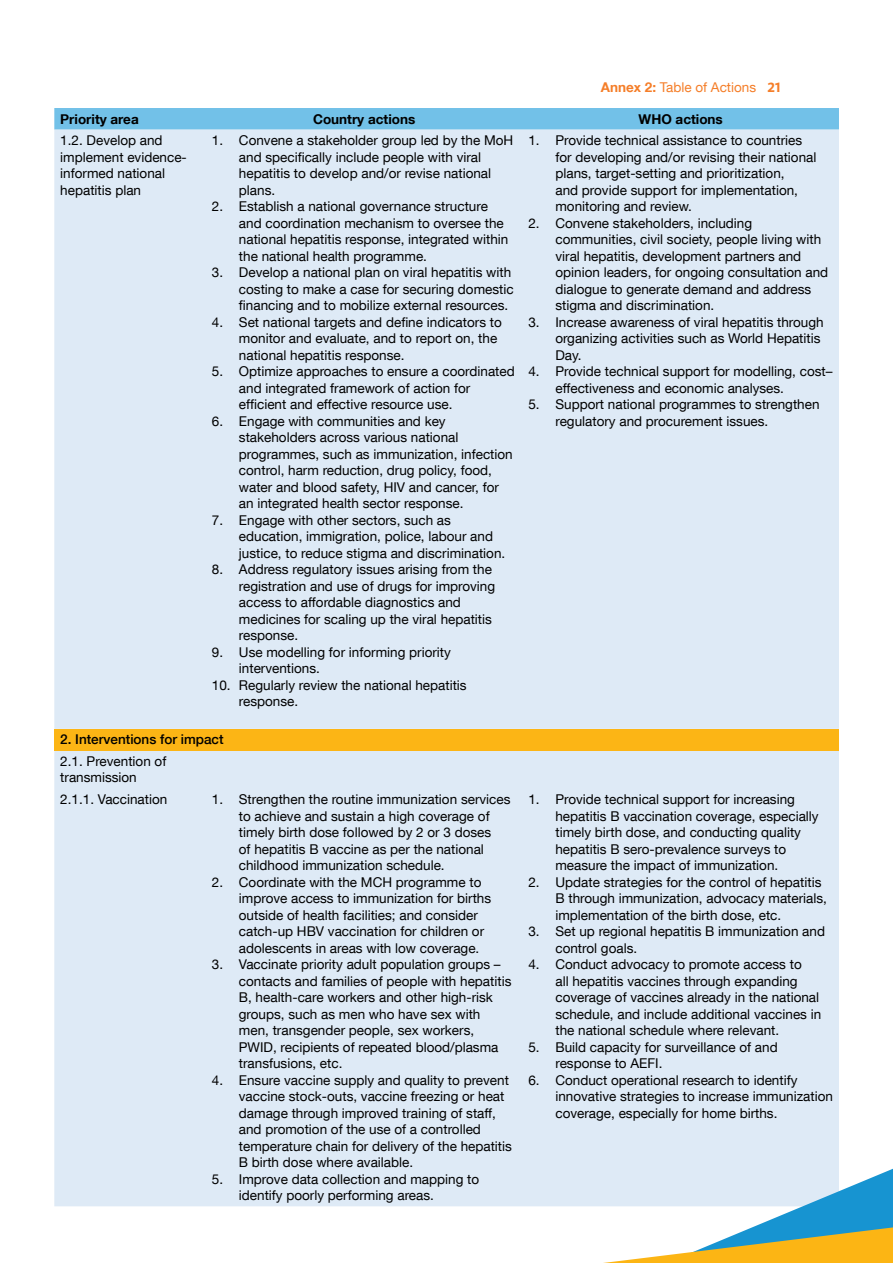
<style>
.page{position:relative;width:893px;height:1263px;background:#fff}
.page>*{position:absolute;margin:0;border:0;box-sizing:border-box;transform-origin:0 0}
.t1{font:13.5px/16.5px "Helvetica Neue LT Com";color:#000}
.t2{font:700 13.5px "Helvetica Neue LT Com";color:#000}
.t3{font:500 13.5px "Helvetica Neue LT Com";color:#000}
.t4{font:13.5px "Helvetica Neue LT Com";color:#f57e29}
.s1{font-weight:700}
.s2{font-family:"Ideal Sans";font-weight:600}
</style>
<div class="page">
<div style="left:54px;top:108px;width:785px;height:22px;background:#72c1e8"></div>
<div style="left:54px;top:130px;width:785px;height:1076px;background:#deeaf6"></div>
<div style="left:54px;top:729px;width:785px;height:21px;background:#fcb515"></div>
<svg style="left:603px;top:1169px;width:290px;height:94px"></svg>
<p class="t4" style="left:601px;top:79px;width:181px"><span class="s1">Annex 2:</span> Table of Actions <span class="s2">21</span></p>
<p class="t2" style="left:60px;top:110px;width:80px">Priority area</p>
<p class="t2" style="left:313px;top:110px;width:104px">Country actions</p>
<p class="t2" style="left:639px;top:110px;width:86px">WHO actions</p>
<p class="t1" style="left:60px;top:132px;width:128px">1.2. Develop and implement evidence&shy;informed national hepatitis plan</p>
<p class="t1" style="left:239px;top:132px;width:276px;text-indent:-27px">1. Convene a stakeholder group led by the MoH and specifically include people with viral hepatitis to develop and/or revise national plans.</p>
<p class="t1" style="left:239px;top:198px;width:271px;text-indent:-27px">2. Establish a national governance structure and coordination mechanism to oversee the national hepatitis response, integrated within the national health programme.</p>
<p class="t1" style="left:239px;top:264px;width:276px;text-indent:-27px">3. Develop a national plan on viral hepatitis with costing to make a case for securing domestic financing and to mobilize external resources.</p>
<p class="t1" style="left:239px;top:313px;width:264px;text-indent:-27px">4. Set national targets and define indicators to monitor and evaluate, and to report on, the national hepatitis response.</p>
<p class="t1" style="left:239px;top:363px;width:277px;text-indent:-27px">5. Optimize approaches to ensure a coordinated and integrated framework of action for efficient and effective resource use.</p>
<p class="t1" style="left:239px;top:412px;width:275px;text-indent:-27px">6. Engage with communities and key stakeholders across various national programmes, such as immunization, infection control, harm reduction, drug policy, food, water and blood safety, HIV and cancer, for an integrated health sector response.</p>
<p class="t1" style="left:239px;top:511px;width:268px;text-indent:-27px">7. Engage with other sectors, such as education, immigration, police, labour and justice, to reduce stigma and discrimination.</p>
<p class="t1" style="left:239px;top:561px;width:258px;text-indent:-27px">8. Address regulatory issues arising from the registration and use of drugs for improving access to affordable diagnostics and medicines for scaling up the viral hepatitis response.</p>
<p class="t1" style="left:239px;top:643px;width:214px;text-indent:-27px">9. Use modelling for informing priority interventions.</p>
<p class="t1" style="left:239px;top:676px;width:229px;text-indent:-27px">10. Regularly review the national hepatitis response.</p>
<p class="t1" style="left:555px;top:132px;width:263px;text-indent:-27px">1. Provide technical assistance to countries for developing and/or revising their national plans, target-setting and prioritization,<br>and provide support for implementation, monitoring and review.</p>
<p class="t1" style="left:555px;top:214px;width:274px;text-indent:-27px">2. Convene stakeholders, including communities, civil society, people living with viral hepatitis, development partners and opinion leaders, for ongoing consultation and dialogue to generate demand and address stigma and discrimination.</p>
<p class="t1" style="left:555px;top:313px;width:270px;text-indent:-27px">3. Increase awareness of viral hepatitis through organizing activities such as World Hepatitis<br>Day.</p>
<p class="t1" style="left:555px;top:363px;width:279px;text-indent:-27px">4. Provide technical support for modelling, cost– effectiveness and economic analyses.</p>
<p class="t1" style="left:555px;top:396px;width:266px;text-indent:-27px">5. Support national programmes to strengthen regulatory and procurement issues.</p>
<p class="t3" style="left:60px;top:731px;width:165px">2. Interventions for impact</p>
<p class="t1" style="left:60px;top:753px;width:108px">2.1. Prevention of transmission</p>
<p class="t1" style="left:60px;top:791px;width:109px">2.1.1. Vaccination</p>
<p class="t1" style="left:239px;top:791px;width:273px;text-indent:-27px">1. Strengthen the routine immunization services to achieve and sustain a high coverage of timely birth dose followed by 2 or 3 doses<br>of hepatitis B vaccine as per the national childhood immunization schedule.</p>
<p class="t1" style="left:239px;top:873px;width:254px;text-indent:-27px">2. Coordinate with the MCH programme to improve access to immunization for births outside of health facilities; and consider catch-up HBV vaccination for children or adolescents in areas with low coverage.</p>
<p class="t1" style="left:239px;top:956px;width:274px;text-indent:-27px">3. Vaccinate priority adult population groups – contacts and families of people with hepatitis B, health-care workers and other high-risk groups, such as men who have sex with men, transgender people, sex workers, PWID, recipients of repeated blood/plasma transfusions, etc.</p>
<p class="t1" style="left:239px;top:1071px;width:275px;text-indent:-27px">4. Ensure vaccine supply and quality to prevent vaccine stock-outs, vaccine freezing or heat damage through improved training of staff, and promotion of the use of a controlled temperature chain for delivery of the hepatitis B birth dose where available.</p>
<p class="t1" style="left:239px;top:1170px;width:242px;text-indent:-27px">5. Improve data collection and mapping to identify poorly performing areas.</p>
<p class="t1" style="left:555px;top:791px;width:265px;text-indent:-27px">1. Provide technical support for increasing hepatitis B vaccination coverage, especially timely birth dose, and conducting quality hepatitis B sero-prevalence surveys to measure the impact of immunization.</p>
<p class="t1" style="left:555px;top:873px;width:273px;text-indent:-27px">2. Update strategies for the control of hepatitis<br>B through immunization, advocacy materials, implementation of the birth dose, etc.</p>
<p class="t1" style="left:555px;top:923px;width:271px;text-indent:-27px">3. Set up regional hepatitis B immunization and control goals.</p>
<p class="t1" style="left:555px;top:956px;width:267px;text-indent:-27px">4. Conduct advocacy to promote access to<br>all hepatitis vaccines through expanding coverage of vaccines already in the national schedule, and include additional vaccines in the national schedule where relevant.</p>
<p class="t1" style="left:555px;top:1038px;width:224px;text-indent:-27px">5. Build capacity for surveillance of and response to AEFI.</p>
<p class="t1" style="left:555px;top:1071px;width:279px;text-indent:-27px">6. Conduct operational research to identify innovative strategies to increase immunization coverage, especially for home births.</p>
</div>
